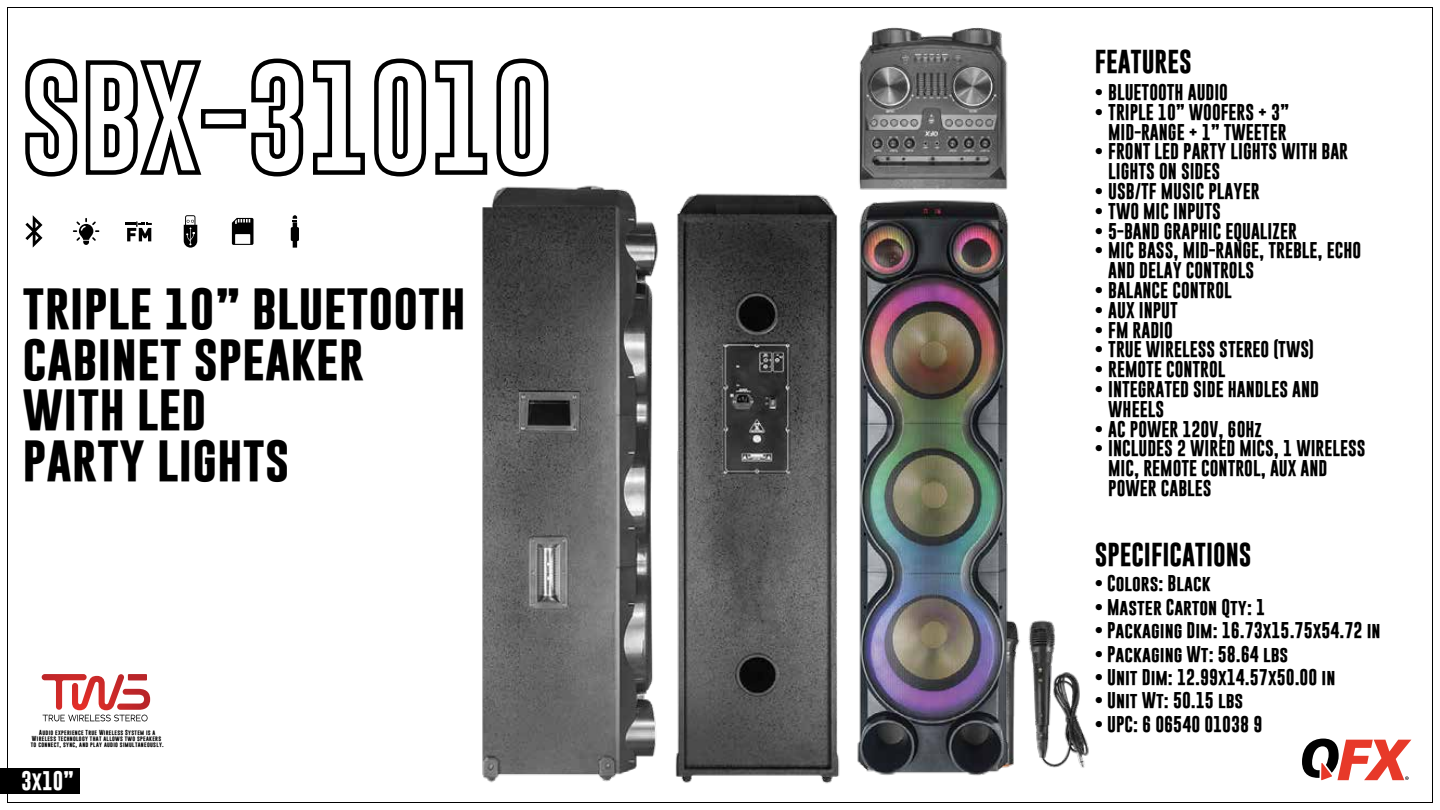
<style>
.page{position:relative;width:1440px;height:810px;background:#fff}
.page>*{position:absolute;margin:0;border:0;box-sizing:border-box;transform-origin:0 0}
.t1{font:700 42px/50.4px "Gobold";color:#000;scale:1.12 1}
.t2{font:700 24px "Gobold";color:#000}
.t3{font:700 19.5px "Gobold";color:#fff}
.t4{font:700 16.5px/19.8px "Gobold";color:#000}
.t5{font:700 5.25px/6.3px "Gobold";letter-spacing:.055em;color:#010101;text-align:center}
</style>
<div class="page">
<div style="left:0;top:769px;width:80px;height:25px;background:#000"></div>
<svg style="left:25px;top:58px;width:177px;height:119px"></svg>
<div style="left:201px;top:109px;width:45px;height:20px;border:4px solid #000"></div>
<svg style="left:251px;top:58px;width:53px;height:119px"></svg>
<svg style="left:313px;top:58px;width:236px;height:119px"></svg>
<svg style="left:184px;top:215px;width:13px;height:33px"></svg>
<svg style="left:125px;top:221px;width:27px;height:20px"></svg>
<svg style="left:291px;top:215px;width:8px;height:33px"></svg>
<svg style="left:232px;top:218px;width:21px;height:27px"></svg>
<svg style="left:73px;top:218px;width:26px;height:27px"></svg>
<svg style="left:25px;top:215px;width:17px;height:33px"></svg>
<svg style="left:1302px;top:739px;width:109px;height:41px"></svg>
<svg style="left:41px;top:674px;width:109px;height:47px"></svg>
<img style="left:1028px;top:620px;width:61px;height:148px">
<img style="left:1014px;top:622px;width:6px;height:94px">
<img style="left:482px;top:185px;width:176px;height:598px">
<img style="left:675px;top:193px;width:165px;height:591px">
<img style="left:857px;top:200px;width:157px;height:576px">
<img style="left:859px;top:27px;width:149px;height:163px">
<h1 class="t1" style="left:23px;top:284px;width:397px">TRIPLE 10” BLUETOOTH<br>CABINET SPEAKER<br>WITH LED<br>PARTY LIGHTS</h1>
<p class="t5" style="left:31px;top:729px;width:134px">Audio experience True Wireless System is a<br>Wireless technology that allows two speakers to connect, sync, and play audio simultaneously.</p>
<p class="t3" style="left:21px;top:768px;width:54px">3x10”</p>
<h2 class="t2" style="left:1094px;top:46px;width:99px">FEATURES</h2>
<p class="t4" style="left:1094px;top:82px;width:135px">• BLUETOOTH AUDIO</p>
<p class="t4" style="left:1094px;top:102px;width:196px;text-align:right">• TRIPLE 10” WOOFERS + 3”<br>MID-RANGE + 1” TWEETER</p>
<p class="t4" style="left:1108px;top:142px;width:241px;text-indent:-13px">• FRONT LED PARTY LIGHTS WITH BAR<br>LIGHTS ON SIDES</p>
<p class="t4" style="left:1094px;top:181px;width:166px">• USB/TF MUSIC PLAYER</p>
<p class="t4" style="left:1094px;top:201px;width:128px">• TWO MIC INPUTS</p>
<p class="t4" style="left:1094px;top:221px;width:204px">• 5-BAND GRAPHIC EQUALIZER</p>
<p class="t4" style="left:1108px;top:241px;width:254px;text-indent:-13px">• MIC BASS, MID-RANGE, TREBLE, ECHO<br>AND DELAY CONTROLS</p>
<p class="t4" style="left:1094px;top:280px;width:139px">• BALANCE CONTROL</p>
<p class="t4" style="left:1094px;top:300px;width:85px">• AUX INPUT</p>
<p class="t4" style="left:1094px;top:320px;width:80px">• FM RADIO</p>
<p class="t4" style="left:1094px;top:340px;width:221px">• TRUE WIRELESS STEREO (TWS)</p>
<p class="t4" style="left:1094px;top:359px;width:132px">• REMOTE CONTROL</p>
<p class="t4" style="left:1108px;top:379px;width:212px;text-indent:-13px">• INTEGRATED SIDE HANDLES AND<br>WHEELS</p>
<p class="t4" style="left:1094px;top:419px;width:169px">• AC POWER 120V, 60Hz</p>
<p class="t4" style="left:1108px;top:439px;width:259px;text-indent:-13px">• INCLUDES 2 WIRED MICS, 1 WIRELESS<br>MIC, REMOTE CONTROL, AUX AND<br>POWER CABLES</p>
<h2 class="t2" style="left:1094px;top:539px;width:158px">SPECIFICATIONS</h2>
<p class="t4" style="left:1094px;top:574px;width:117px">• Colors: Black</p>
<p class="t4" style="left:1094px;top:597px;width:172px">• Master Carton Qty: 1</p>
<p class="t4" style="left:1094px;top:620px;width:287px">• Packaging Dim: 16.73x15.75x54.72 in</p>
<p class="t4" style="left:1094px;top:644px;width:195px">• Packaging Wt: 58.64 lbs</p>
<p class="t4" style="left:1094px;top:667px;width:242px">• Unit Dim: 12.99x14.57x50.00 in</p>
<p class="t4" style="left:1094px;top:691px;width:150px">• Unit Wt: 50.15 lbs</p>
<p class="t4" style="left:1094px;top:714px;width:169px">• UPC: 6 06540 01038 9</p>
</div>
